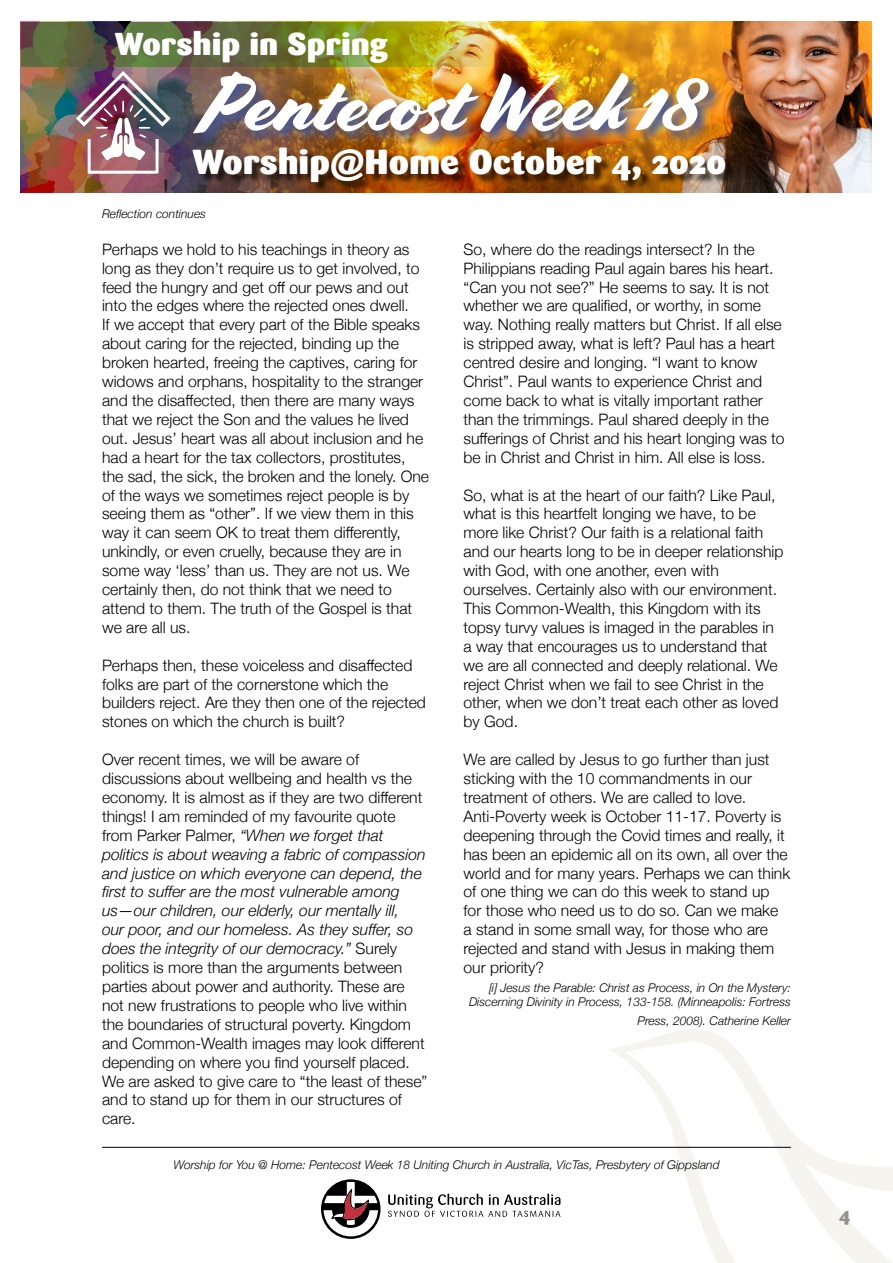
<style>
.page{position:relative;width:893px;height:1263px;background:#fff}
.page>*{position:absolute;margin:0;border:0;box-sizing:border-box;transform-origin:0 0}
.t1{font:81px "Cortado";letter-spacing:-.005em;color:#fff}
.t2{font:900 34.5px "Sari";color:#fff}
.t3{font:900 31.5px "Sari";color:#fff}
.t4{font:900 19.5px "Sari";color:#939393}
.t5{font:300 15.75px/18.9px "Helvetica Neue";color:#000}
.t6{font:italic 300 12px/14.4px "Helvetica Neue";color:#000;text-align:right}
.s1{font-style:italic}
</style>
<div class="page">
<svg style="left:607px;top:1029px;width:286px;height:234px"></svg>
<svg style="left:388px;top:1194px;width:172px;height:23px"></svg>
<svg style="left:321px;top:1179px;width:60px;height:60px"></svg>
<hr style="left:102px;top:1147px;width:689px;height:1px;background:#000">
<img style="left:787px;top:22px;width:85px;height:170px">
<img style="left:478px;top:22px;width:309px;height:170px">
<img style="left:20px;top:22px;width:458px;height:170px">
<div style="left:194px;top:149px;width:542px;height:43px;background:#000;opacity:.65"></div>
<img style="left:191px;top:69px;width:533px;height:80px">
<img style="left:21px;top:23px;width:485px;height:44px">
<img style="left:76px;top:71px;width:95px;height:103px">
<h3 class="t3" style="left:115px;top:24px;width:275px">Worship in Spring</h3>
<h1 class="t1" style="left:200px;top:56px;width:501px">Pentecost Week 18</h1>
<h2 class="t2" style="left:192px;top:141px;width:536px">Worship@Home October 4, 2020</h2>
<p class="t6" style="left:102px;top:206px;width:106px">Reflection continues</p>
<p class="t5" style="left:102px;top:239px;width:329px">Perhaps we hold to his teachings in theory as long as they don’t require us to get involved, to feed the hungry and get off our pews and out into the edges where the rejected ones dwell.<br>If we accept that every part of the Bible speaks about caring for the rejected, binding up the broken hearted, freeing the captives, caring for widows and orphans, hospitality to the stranger and the disaffected, then there are many ways that we reject the Son and the values he lived out. Jesus’ heart was all about inclusion and he had a heart for the tax collectors, prostitutes, the sad, the sick, the broken and the lonely. One of the ways we sometimes reject people is by seeing them as “other”. If we view them in this way it can seem OK to treat them differently, unkindly, or even cruelly, because they are in some way ‘less’ than us. They are not us. We certainly then, do not think that we need to attend to them. The truth of the Gospel is that we are all us.</p>
<p class="t5" style="left:102px;top:654px;width:325px">Perhaps then, these voiceless and disaffected folks are part of the cornerstone which the builders reject. Are they then one of the rejected stones on which the church is built?</p>
<p class="t5" style="left:102px;top:749px;width:327px">Over recent times, we will be aware of discussions about wellbeing and health vs the economy. It is almost as if they are two different things! I am reminded of my favourite quote from Parker Palmer, <span class="s1">“When we forget that politics is about weaving a fabric of compassion and justice on which everyone can depend, the first to suffer are the most vulnerable among us—our children, our elderly, our mentally ill,<br>our poor, and our homeless. As they suffer, so does the integrity of our democracy.”</span> Surely politics is more than the arguments between parties about power and authority. These are not new frustrations to people who live within the boundaries of structural poverty. Kingdom and Common-Wealth images may look different depending on where you find yourself placed.<br>We are asked to give care to “the least of these” and to stand up for them in our structures of care.</p>
<p class="t5" style="left:463px;top:239px;width:323px">So, where do the readings intersect? In the Philippians reading Paul again bares his heart. “Can you not see?” He seems to say. It is not whether we are qualified, or worthy, in some way. Nothing really matters but Christ. If all else is stripped away, what is left? Paul has a heart centred desire and longing. “I want to know Christ”. Paul wants to experience Christ and come back to what is vitally important rather than the trimmings. Paul shared deeply in the sufferings of Christ and his heart longing was to be in Christ and Christ in him. All else is loss.</p>
<p class="t5" style="left:463px;top:484px;width:322px">So, what is at the heart of our faith? Like Paul, what is this heartfelt longing we have, to be more like Christ? Our faith is a relational faith and our hearts long to be in deeper relationship with God, with one another, even with ourselves. Certainly also with our environment.<br>This Common-Wealth, this Kingdom with its topsy turvy values is imaged in the parables in a way that encourages us to understand that we are all connected and deeply relational. We reject Christ when we fail to see Christ in the other, when we don’t treat each other as loved by God.</p>
<p class="t5" style="left:463px;top:749px;width:328px">We are called by Jesus to go further than just sticking with the 10 commandments in our treatment of others. We are called to love.<br>Anti-Poverty week is October 11-17. Poverty is deepening through the Covid times and really, it has been an epidemic all on its own, all over the world and for many years. Perhaps we can think of one thing we can do this week to stand up for those who need us to do so. Can we make a stand in some small way, for those who are rejected and stand with Jesus in making them our priority?</p>
<p class="t6" style="left:469px;top:979px;width:323px">[i] Jesus the Parable: Christ as Process, in On the Mystery:<br>Discerning Divinity in Process, 133-158. (Minneapolis: Fortress</p>
<p class="t6" style="left:637px;top:1013px;width:155px">Press, 2008). Catherine Keller</p>
<p class="t6" style="left:173px;top:1157px;width:548px">Worship for You @ Home: Pentecost Week 18 Uniting Church in Australia, VicTas, Presbytery of Gippsland</p>
<p class="t4" style="left:839px;top:1202px;width:13px">4</p>
</div>
